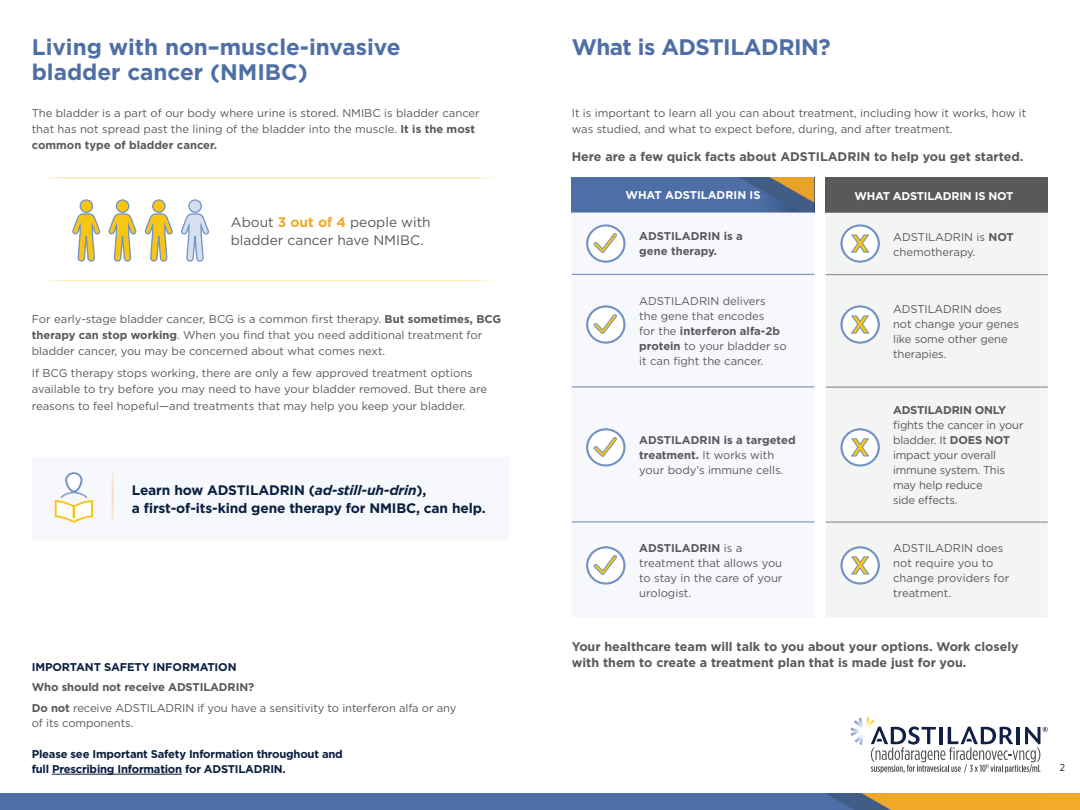
<style>
.page{position:relative;width:1080px;height:810px;background:#fff}
.page>*{position:absolute;margin:0;border:0;box-sizing:border-box;transform-origin:0 0}
.t1{font:700 22.5px "Gotham";color:#4e6fa6}
.t2{font:700 22.5px "Gotham";letter-spacing:-.02em;color:#4e6fa6}
.t3{font:700 13.75px/17.5px "Gotham";letter-spacing:-.01em;color:#091f40}
.t4{font:13.75px/17.5px "Gotham";color:#58595b}
.t5{font:700 12.5px/16.2px "Gotham";color:#58595b}
.t6{font:11.25px/15px "Gotham";color:#58595b}
.t7{font:700 11.25px/15px "Gotham";letter-spacing:-.02em;color:#091f40}
.t8{font:11.25px/15px "Gotham";letter-spacing:-.02em;color:#58595b}
.t9{font:700 11.25px/15px "Gotham";letter-spacing:-.01em;color:#58595b}
.t10{font:700 11.25px "Gotham";letter-spacing:-.02em;color:#fff}
.t11{font:700 11.25px "Gotham";color:#fff}
.t12{font:10.12px "Gotham Narrow";color:#091f40}
.s1{font-weight:700}
.s2{font-weight:700;color:#f2a82a}
.s3{font-style:italic}
</style>
<div class="page">
<svg style="left:851px;top:717px;width:197px;height:56px"></svg>
<div style="left:0;top:793px;width:1080px;height:17px;background:#4e6fa6"></div>
<svg style="left:825px;top:793px;width:255px;height:17px;background:#ce9a3d"></svg>
<div style="left:572px;top:177px;width:242px;height:36px;background:#4e6fa6"></div>
<svg style="left:739px;top:177px;width:75px;height:36px"></svg>
<hr style="left:52px;top:774px;width:130px;height:1px;background:#091f40">
<div style="left:32px;top:457px;width:476px;height:83px;background:#f6f8fb"></div>
<hr style="left:112px;top:469px;width:2px;height:55px;background:#f2a82a">
<svg style="left:54px;top:472px;width:40px;height:52px"></svg>
<div style="left:826px;top:177px;width:222px;height:36px;background:#58595b"></div>
<div style="left:826px;top:213px;width:222px;height:404px;background:#f3f4f4"></div>
<hr style="left:826px;top:274px;width:222px;height:1px;background:#939598">
<hr style="left:826px;top:386px;width:222px;height:2px;background:#939598">
<hr style="left:826px;top:521px;width:222px;height:2px;background:#939598">
<div style="left:572px;top:224px;width:242px;height:361px;background:#f6f8fb"></div>
<hr style="left:572px;top:274px;width:242px;height:1px;background:#839ac1">
<hr style="left:572px;top:386px;width:242px;height:2px;background:#839ac1">
<hr style="left:572px;top:521px;width:242px;height:2px;background:#839ac1">
<hr style="left:32px;top:177px;width:476px;height:2px;background:#f6bd17">
<hr style="left:32px;top:279px;width:476px;height:2px;background:#f6bd17">
<svg style="left:80px;top:200px;width:12px;height:12px"></svg>
<div style="left:79px;top:199px;width:14px;height:14px;border:1px solid #7193c4;border-radius:50%"></div>
<svg style="left:72px;top:213px;width:28px;height:49px"></svg>
<svg style="left:116px;top:200px;width:13px;height:12px"></svg>
<div style="left:116px;top:199px;width:13px;height:14px;border:1px solid #7193c4;border-radius:50%"></div>
<svg style="left:108px;top:213px;width:28px;height:49px"></svg>
<svg style="left:153px;top:200px;width:12px;height:12px"></svg>
<div style="left:152px;top:199px;width:14px;height:14px;border:1px solid #7193c4;border-radius:50%"></div>
<svg style="left:144px;top:213px;width:29px;height:49px"></svg>
<svg style="left:189px;top:200px;width:12px;height:12px"></svg>
<div style="left:188px;top:199px;width:14px;height:14px;border:1px solid #7193c4;border-radius:50%"></div>
<svg style="left:181px;top:213px;width:28px;height:49px"></svg>
<svg style="left:586px;top:225px;width:39px;height:37px"></svg>
<svg style="left:586px;top:306px;width:39px;height:37px"></svg>
<svg style="left:586px;top:429px;width:39px;height:37px"></svg>
<svg style="left:841px;top:225px;width:39px;height:37px"></svg>
<svg style="left:841px;top:306px;width:39px;height:37px"></svg>
<svg style="left:841px;top:429px;width:39px;height:37px"></svg>
<svg style="left:586px;top:547px;width:39px;height:37px"></svg>
<svg style="left:841px;top:547px;width:39px;height:37px"></svg>
<h1 class="t1" style="left:32px;top:32px;width:370px">Living with non–muscle-invasive</h1>
<h1 class="t2" style="left:572px;top:32px;width:261px">What is ADSTILADRIN?</h1>
<h1 class="t1" style="left:32px;top:57px;width:278px">bladder cancer (NMIBC)</h1>
<p class="t6" style="left:32px;top:105px;width:450px;line-height:16.2px">The bladder is a part of our body where urine is stored. NMIBC is bladder cancer that has not spread past the lining of the bladder into the muscle. <span class="s1">It is the most common type of bladder cancer.</span></p>
<p class="t4" style="left:231px;top:213px;width:201px">About <span class="s2">3 out of 4</span> people with bladder cancer have NMIBC.</p>
<p class="t6" style="left:32px;top:310px;width:471px;line-height:16.2px">For early-stage bladder cancer, BCG is a common first therapy. <span class="s1">But sometimes, BCG therapy can stop working</span>. When you find that you need additional treatment for bladder cancer, you may be concerned about what comes next.</p>
<p class="t6" style="left:32px;top:365px;width:457px;line-height:16.2px">If BCG therapy stops working, there are only a few approved treatment options available to try before you may need to have your bladder removed. But there are reasons to feel hopeful—and treatments that may help you keep your bladder.</p>
<p class="t3" style="left:132px;top:482px;width:355px">Learn how ADSTILADRIN (<span class="s3">ad-still-uh-drin</span>),<br>a first-of-its-kind gene therapy for NMIBC, can help.</p>
<p class="t7" style="left:32px;top:659px;width:206px">IMPORTANT SAFETY INFORMATION</p>
<p class="t6" style="left:32px;top:677px;width:426px;line-height:20.6px"><span class="s1">Who should not receive ADSTILADRIN?<br>Do not</span> receive ADSTILADRIN if you have a sensitivity to interferon alfa or any</p>
<p class="t6" style="left:32px;top:715px;width:103px">of its components.</p>
<p class="t7" style="left:32px;top:746px;width:313px">Please see Important Safety Information throughout and full Prescribing Information for ADSTILADRIN.</p>
<p class="t6" style="left:572px;top:105px;width:456px;line-height:16.2px">It is important to learn all you can about treatment, including how it works, how it was studied, and what to expect before, during, and after treatment.</p>
<p class="t5" style="left:572px;top:148px;width:453px">Here are a few quick facts about ADSTILADRIN to help you get started.</p>
<p class="t11" style="left:625px;top:188px;width:137px">WHAT ADSTILADRIN IS</p>
<p class="t9" style="left:639px;top:229px;width:105px">ADSTILADRIN is a gene therapy.</p>
<p class="t6" style="left:639px;top:293px;width:149px">ADSTILADRIN delivers<br>the gene that encodes<br>for the <span class="s1">interferon alfa-2b protein</span> to your bladder so it can fight the cancer.</p>
<p class="t6" style="left:639px;top:432px;width:158px"><span class="s1">ADSTILADRIN is a targeted treatment.</span> It works with your body’s immune cells.</p>
<p class="t6" style="left:639px;top:540px;width:145px"><span class="s1">ADSTILADRIN</span> is a treatment that allows you to stay in the care of your urologist.</p>
<p class="t10" style="left:854px;top:188px;width:161px">WHAT ADSTILADRIN IS NOT</p>
<p class="t6" style="left:893px;top:229px;width:122px">ADSTILADRIN is <span class="s1">NOT </span>chemotherapy.</p>
<p class="t6" style="left:893px;top:301px;width:127px">ADSTILADRIN does not change your genes like some other gene therapies.</p>
<p class="t9" style="left:893px;top:403px;width:115px">ADSTILADRIN ONLY</p>
<p class="t8" style="left:893px;top:417px;width:132px">fights the cancer in your bladder. It <span class="s1">DOES NOT </span>impact your overall immune system. This may help reduce<br>side effects.</p>
<p class="t6" style="left:893px;top:540px;width:118px">ADSTILADRIN does not require you to change providers for treatment.</p>
<p class="t5" style="left:572px;top:638px;width:449px">Your healthcare team will talk to you about your options. Work closely with them to create a treatment plan that is made just for you.</p>
<p class="t12" style="left:1060px;top:762px;width:7px">2</p>
</div>
